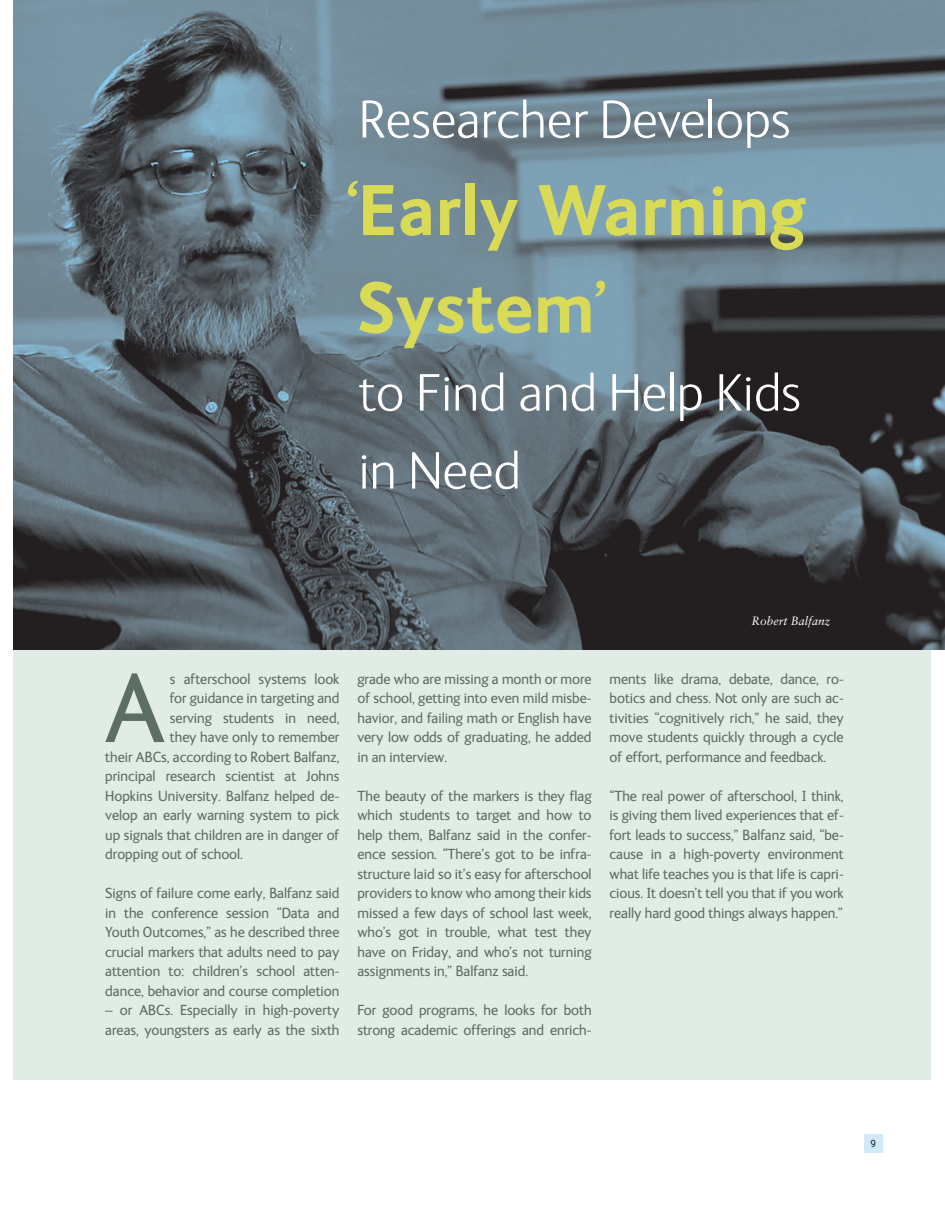
<style>
.page{position:relative;width:945px;height:1215px;background:#fff}
.page>*{position:absolute;margin:0;border:0;box-sizing:border-box;transform-origin:0 0}
.t1{font:101.4px "FS Ingrid";color:#5d6e65}
.t2{font:700 72px/97.5px "FS Ingrid";color:#d9da55}
.t3{font:300 54px/78px "FS Ingrid";color:#fff}
.t4{font:15px/19.5px "FS Ingrid";color:#5d6e65;text-align:justify}
.Photo_caption{font:italic 12px "Sabon LT Std";color:#fff}
.t5{font:10.5px "FS Ingrid";color:#231f20}
</style>
<div class="page">
<div style="left:864px;top:1134px;width:18px;height:18px;background:#d0eaf9"></div>
<div style="left:14px;top:507px;width:918px;height:573px;background:#e2ece7"></div>
<img style="left:14px;top:1px;width:931px;height:649px">
<p class="t3" style="left:359px;top:82px;width:433px">Researcher Develops</p>
<p class="t2" style="left:345px;top:162px;width:463px">‘Early Warning<br>System’</p>
<p class="t3" style="left:358px;top:355px;width:444px">to Find and Help Kids in Need</p>
<p class="Photo_caption" style="left:752px;top:614px;width:80px">Robert Balfanz</p>
<p class="t1" style="left:105px;top:655px;width:62px">A</p>
<p class="t4" style="left:170px;top:669px;width:171px">s afterschool systems look</p>
<p class="t4" style="left:170px;top:689px;width:171px">for guidance in targeting and</p>
<p class="t4" style="left:170px;top:708px;width:171px">serving students in need,</p>
<p class="t4" style="left:170px;top:728px;width:171px">they have only to remember</p>
<p class="t4" style="left:105px;top:747px;width:236px">their ABCs, according to Robert Balfanz,</p>
<p class="t4" style="left:105px;top:767px;width:236px">principal research scientist at Johns</p>
<p class="t4" style="left:105px;top:786px;width:236px">Hopkins University. Balfanz helped de-</p>
<p class="t4" style="left:105px;top:806px;width:236px">velop an early warning system to pick</p>
<p class="t4" style="left:105px;top:825px;width:236px">up signals that children are in danger of</p>
<p class="t4" style="left:105px;top:845px;width:139px">dropping out of school.</p>
<p class="t4" style="left:105px;top:884px;width:236px">Signs of failure come early, Balfanz said in the conference session “Data and Youth Outcomes,” as he described three crucial markers that adults need to pay attention to: children’s school atten&shy;dance, behavior and course completion</p>
<p class="t4" style="left:105px;top:1001px;width:236px">– or ABCs. Especially in high-poverty areas, youngsters as early as the sixth</p>
<p class="t4" style="left:357px;top:669px;width:236px">grade who are missing a month or more of school, getting into even mild misbe&shy;havior, and failing math or English have very low odds of graduating, he added in an interview.</p>
<p class="t4" style="left:357px;top:786px;width:236px">The beauty of the markers is they flag which students to target and how to help them, Balfanz said in the confer&shy;ence session. “There’s got to be infra&shy;structure laid so it’s easy for afterschool providers to know who among their kids missed a few days of school last week, who’s got in trouble, what test they have on Friday, and who’s not turning assignments in,” Balfanz said.</p>
<p class="t4" style="left:357px;top:1001px;width:236px">For good programs, he looks for both strong academic offerings and enrich-</p>
<p class="t4" style="left:610px;top:669px;width:236px">ments like drama, debate, dance, ro&shy;botics and chess. Not only are such ac&shy;tivities “cognitively rich,” he said, they move students quickly through a cycle of effort, performance and feedback.</p>
<p class="t4" style="left:610px;top:786px;width:236px">“The real power of afterschool, I think, is giving them lived experiences that ef&shy;fort leads to success,” Balfanz said, “be&shy;cause in a high-poverty environment what life teaches you is that life is capri&shy;cious. It doesn’t tell you that if you work really hard good things always happen.”</p>
<p class="t5" style="left:870px;top:1138px;width:7px">9</p>
</div>
